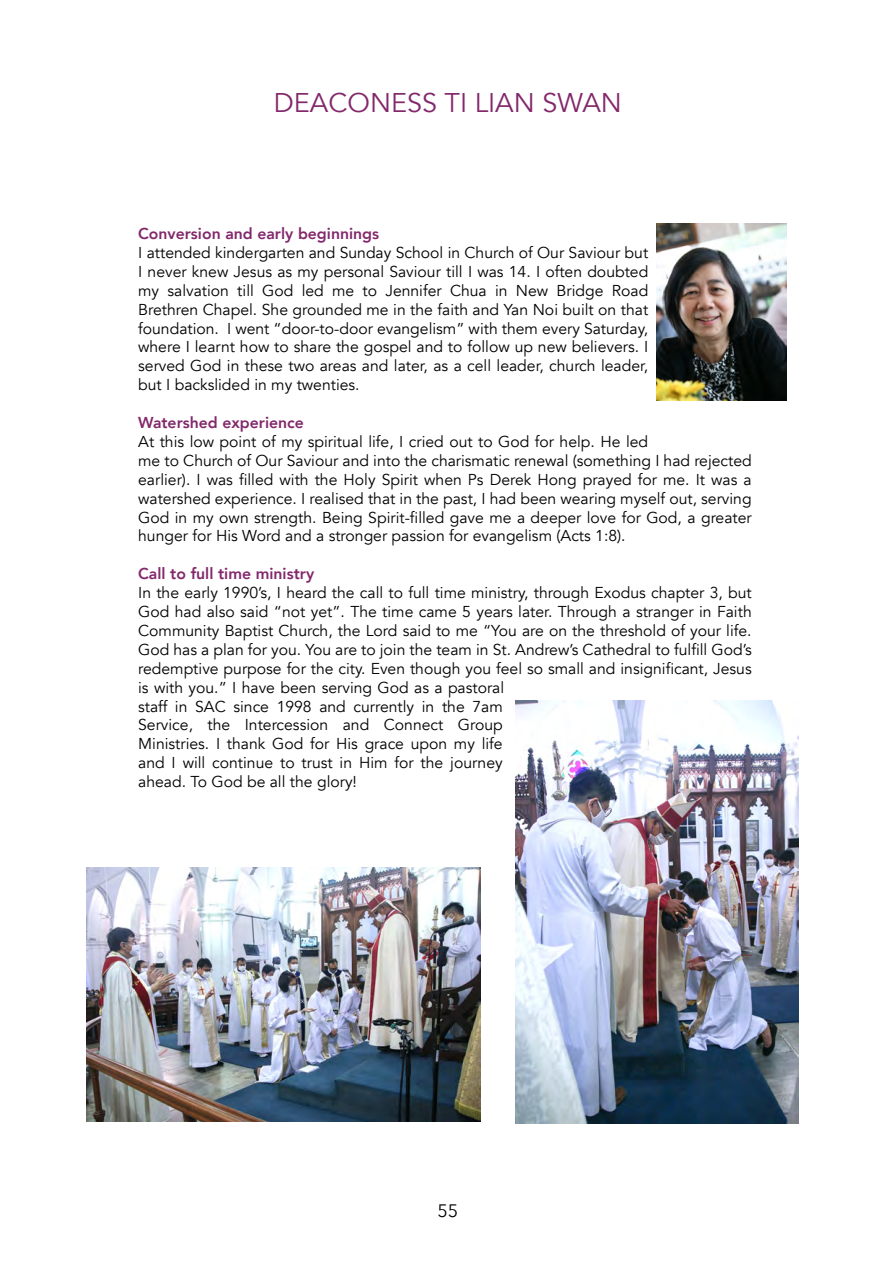
<style>
.page{position:relative;width:893px;height:1263px;background:#fff}
.page>*{position:absolute;margin:0;border:0;box-sizing:border-box;transform-origin:0 0}
.t1{font:27px "Avenir";color:#82286b}
.t2{font:18px "Avenir Next";color:#000}
.t3{font:15.75px/18.9px "Avenir";color:#000}
.t4{font:800 15.75px "Avenir";color:#82286b}
</style>
<div class="page">
<img style="left:657px;top:223px;width:129px;height:177px">
<img style="left:86px;top:867px;width:394px;height:255px">
<img style="left:516px;top:700px;width:282px;height:423px">
<h1 class="t1" style="left:274px;top:87px;width:349px">DEACONESS TI LIAN SWAN</h1>
<p class="t4" style="left:138px;top:221px;width:242px">Conversion and early beginnings</p>
<p class="t3" style="left:138px;top:243px;width:512px;text-align:justify">I attended kindergarten and Sunday School in Church of Our Saviour but I never knew Jesus as my personal Saviour till I was 14. I often doubted my salvation till God led me to Jennifer Chua in New Bridge Road Brethren Chapel. She grounded me in the faith and Yan Noi built on that foundation. I went “door-to-door evangelism” with them every Saturday, where I learnt how to share the gospel and to follow up new believers. I served God in these two areas and later, as a cell leader, church leader, but I backslided in my twenties.</p>
<p class="t4" style="left:138px;top:410px;width:167px">Watershed experience</p>
<p class="t3" style="left:138px;top:432px;width:615px">At this low point of my spiritual life, I cried out to God for help. He led<br>me to Church of Our Saviour and into the charismatic renewal (something I had rejected earlier). I was filled with the Holy Spirit when Ps Derek Hong prayed for me. It was a watershed experience. I realised that in the past, I had been wearing myself out, serving God in my own strength. Being Spirit-filled gave me a deeper love for God, a greater hunger for His Word and a stronger passion for evangelism (Acts 1:8).</p>
<p class="t4" style="left:138px;top:561px;width:177px">Call to full time ministry</p>
<p class="t3" style="left:138px;top:583px;width:615px">In the early 1990’s, I heard the call to full time ministry, through Exodus chapter 3, but God had also said “not yet”. The time came 5 years later. Through a stranger in Faith Community Baptist Church, the Lord said to me “You are on the threshold of your life.<br>God has a plan for you. You are to join the team in St. Andrew’s Cathedral to fulfill God’s redemptive purpose for the city. Even though you feel so small and insignificant, Jesus is with you.” I have been serving God as a pastoral<br>staff in SAC since 1998 and currently in the 7am<br>Service, the Intercession and Connect Group<br>Ministries. I thank God for His grace upon my life<br>and I will continue to trust in Him for the journey<br>ahead. To God be all the glory!</p>
<p class="t2" style="left:437px;top:1196px;width:22px">55</p>
</div>
